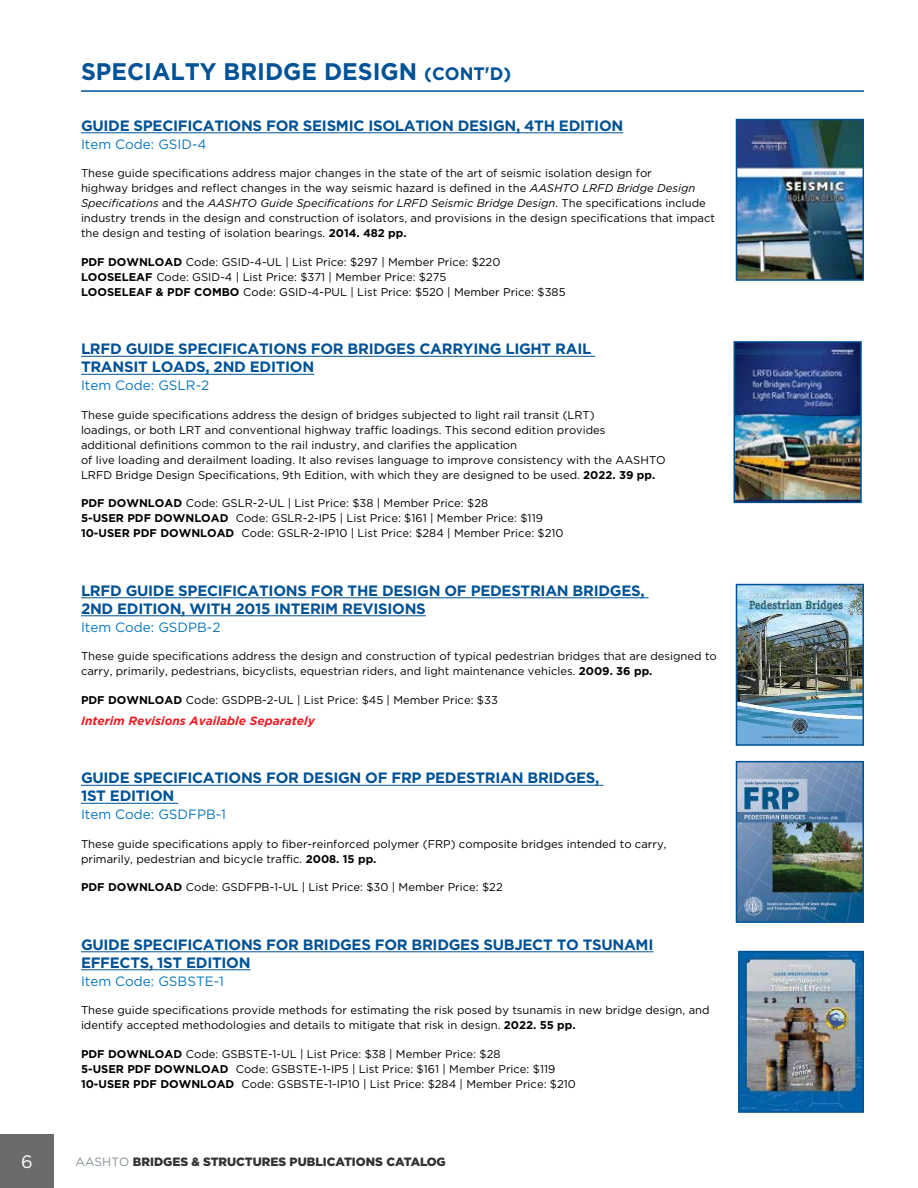
<style>
.page{position:relative;width:918px;height:1188px;background:#fff}
.page>*{position:absolute;margin:0;border:0;box-sizing:border-box;transform-origin:0 0}
.t1{font:700 24px "Gotham";color:#005296}
.t2{font:18px "Gotham";color:#fff}
.t3{font:700 15px/18px "Gotham";letter-spacing:-.02em;color:#005296}
.t4{font:13.5px "Gotham";color:#0b77be}
.t5{font:900 12px "Gotham";color:#323232}
.t6{font:italic 700 12px "Gotham";color:#ed1d24}
.t7{font:11.25px/15px "Gotham";color:#000}
.s1{font-size:18px}
.s2{font-style:italic}
.s3{font-weight:700}
.s4{font-weight:400;color:#879196}
</style>
<div class="page">
<div style="left:0;top:1134px;width:54px;height:54px;background:#6c6a6a"></div>
<hr style="left:81px;top:133px;width:542px;height:1px;background:#005296">
<hr style="left:81px;top:356px;width:514px;height:1px;background:#005296">
<hr style="left:81px;top:374px;width:128px;height:1px;background:#005296">
<hr style="left:209px;top:374px;width:105px;height:1px;background:#005296">
<hr style="left:81px;top:598px;width:568px;height:1px;background:#005296">
<hr style="left:81px;top:616px;width:345px;height:1px;background:#005296">
<hr style="left:81px;top:785px;width:522px;height:1px;background:#005296">
<hr style="left:81px;top:803px;width:97px;height:1px;background:#005296">
<hr style="left:81px;top:952px;width:572px;height:1px;background:#005296">
<hr style="left:81px;top:970px;width:76px;height:1px;background:#005296">
<hr style="left:157px;top:970px;width:94px;height:1px;background:#005296">
<img style="left:735px;top:118px;width:129px;height:163px">
<img style="left:733px;top:341px;width:129px;height:163px">
<img style="left:735px;top:583px;width:129px;height:163px">
<img style="left:735px;top:760px;width:129px;height:163px">
<img style="left:738px;top:950px;width:126px;height:163px">
<hr style="left:81px;top:90px;width:783px;height:2px;background:#005296">
<h1 class="t1" style="left:81px;top:58px;width:432px">SPECIALTY BRIDGE DESIGN <span class="s1">(CONT'D)</span></h1>
<h3 class="t3" style="left:81px;top:116px;width:544px">GUIDE SPECIFICATIONS FOR SEISMIC ISOLATION DESIGN, 4TH EDITION</h3>
<p class="t4" style="left:81px;top:137px;width:127px">Item Code: GSID-4</p>
<p class="t7" style="left:81px;top:166px;width:636px">These guide specifications address major changes in the state of the art of seismic isolation design for<br>highway bridges and reflect changes in the way seismic hazard is defined in the <span class="s2">AASHTO LRFD Bridge Design Specifications</span> and the <span class="s2">AASHTO Guide Specifications for LRFD Seismic Bridge Design</span>. The specifications include industry trends in the design and construction of isolators, and provisions in the design specifications that impact the design and testing of isolation bearings. <span class="s3">2014. 482 pp.</span></p>
<p class="t7" style="left:81px;top:254px;width:486px"><span class="s3">PDF DOWNLOAD</span> Code: GSID-4-UL | List Price: $297 | Member Price: $220<br><span class="s3">LOOSELEAF</span> Code: GSID-4 | List Price: $371 | Member Price: $275<br><span class="s3">LOOSELEAF &amp; PDF COMBO</span> Code: GSID-4-PUL | List Price: $520 | Member Price: $385</p>
<h3 class="t3" style="left:81px;top:340px;width:512px">LRFD GUIDE SPECIFICATIONS FOR BRIDGES CARRYING LIGHT RAIL<br>TRANSIT LOADS, 2ND EDITION</h3>
<p class="t4" style="left:81px;top:378px;width:130px">Item Code: GSLR-2</p>
<p class="t7" style="left:81px;top:407px;width:586px">These guide specifications address the design of bridges subjected to light rail transit (LRT)<br>loadings, or both LRT and conventional highway traffic loadings. This second edition provides<br>additional definitions common to the rail industry, and clarifies the application<br>of live loading and derailment loading. It also revises language to improve consistency with the AASHTO LRFD Bridge Design Specifications, 9th Edition, with which they are designed to be used. <span class="s3">2022. 39 pp.</span></p>
<p class="t7" style="left:81px;top:496px;width:484px"><span class="s3">PDF DOWNLOAD</span> Code: GSLR-2-UL | List Price: $38 | Member Price: $28<br><span class="s3">5-USER PDF DOWNLOAD</span> Code: GSLR-2-IP5 | List Price: $161 | Member Price: $119<br><span class="s3">10-USER PDF DOWNLOAD</span> Code: GSLR-2-IP10 | List Price: $284 | Member Price: $210</p>
<h3 class="t3" style="left:81px;top:581px;width:565px">LRFD GUIDE SPECIFICATIONS FOR THE DESIGN OF PEDESTRIAN BRIDGES,<br>2ND EDITION, WITH 2015 INTERIM REVISIONS</h3>
<p class="t4" style="left:81px;top:620px;width:141px">Item Code: GSDPB-2</p>
<p class="t7" style="left:81px;top:649px;width:637px">These guide specifications address the design and construction of typical pedestrian bridges that are designed to carry, primarily, pedestrians, bicyclists, equestrian riders, and light maintenance vehicles. <span class="s3">2009. 36 pp.</span></p>
<p class="t7" style="left:81px;top:692px;width:418px"><span class="s3">PDF DOWNLOAD</span> Code: GSDPB-2-UL | List Price: $45 | Member Price: $33</p>
<p class="t6" style="left:81px;top:714px;width:235px">Interim Revisions Available Separately</p>
<h3 class="t3" style="left:81px;top:769px;width:520px">GUIDE SPECIFICATIONS FOR DESIGN OF FRP PEDESTRIAN BRIDGES,<br>1ST EDITION</h3>
<p class="t4" style="left:81px;top:807px;width:147px">Item Code: GSDFPB-1</p>
<p class="t7" style="left:81px;top:836px;width:587px">These guide specifications apply to fiber-reinforced polymer (FRP) composite bridges intended to carry, primarily, pedestrian and bicycle traffic. <span class="s3">2008. 15 pp.</span></p>
<p class="t7" style="left:81px;top:880px;width:423px"><span class="s3">PDF DOWNLOAD</span> Code: GSDFPB-1-UL | List Price: $30 | Member Price: $22</p>
<h3 class="t3" style="left:81px;top:935px;width:574px">GUIDE SPECIFICATIONS FOR BRIDGES FOR BRIDGES SUBJECT TO TSUNAMI<br>EFFECTS, 1ST EDITION</h3>
<p class="t4" style="left:81px;top:974px;width:145px">Item Code: GSBSTE-1</p>
<p class="t7" style="left:81px;top:1003px;width:630px">These guide specifications provide methods for estimating the risk posed by tsunamis in new bridge design, and identify accepted methodologies and details to mitigate that risk in design. <span class="s3">2022. 55 pp.</span></p>
<p class="t7" style="left:81px;top:1046px;width:496px"><span class="s3">PDF DOWNLOAD</span> Code: GSBSTE-1-UL | List Price: $38 | Member Price: $28<br><span class="s3">5-USER PDF DOWNLOAD</span> Code: GSBSTE-1-IP5 | List Price: $161 | Member Price: $119<br><span class="s3">10-USER PDF DOWNLOAD</span> Code: GSBSTE-1-IP10 | List Price: $284 | Member Price: $210</p>
<h2 class="t2" style="left:21px;top:1152px;width:13px">6</h2>
<p class="t5" style="left:76px;top:1155px;width:372px"><span class="s4">AASHTO</span> BRIDGES &amp; STRUCTURES PUBLICATIONS CATALOG</p>
</div>
